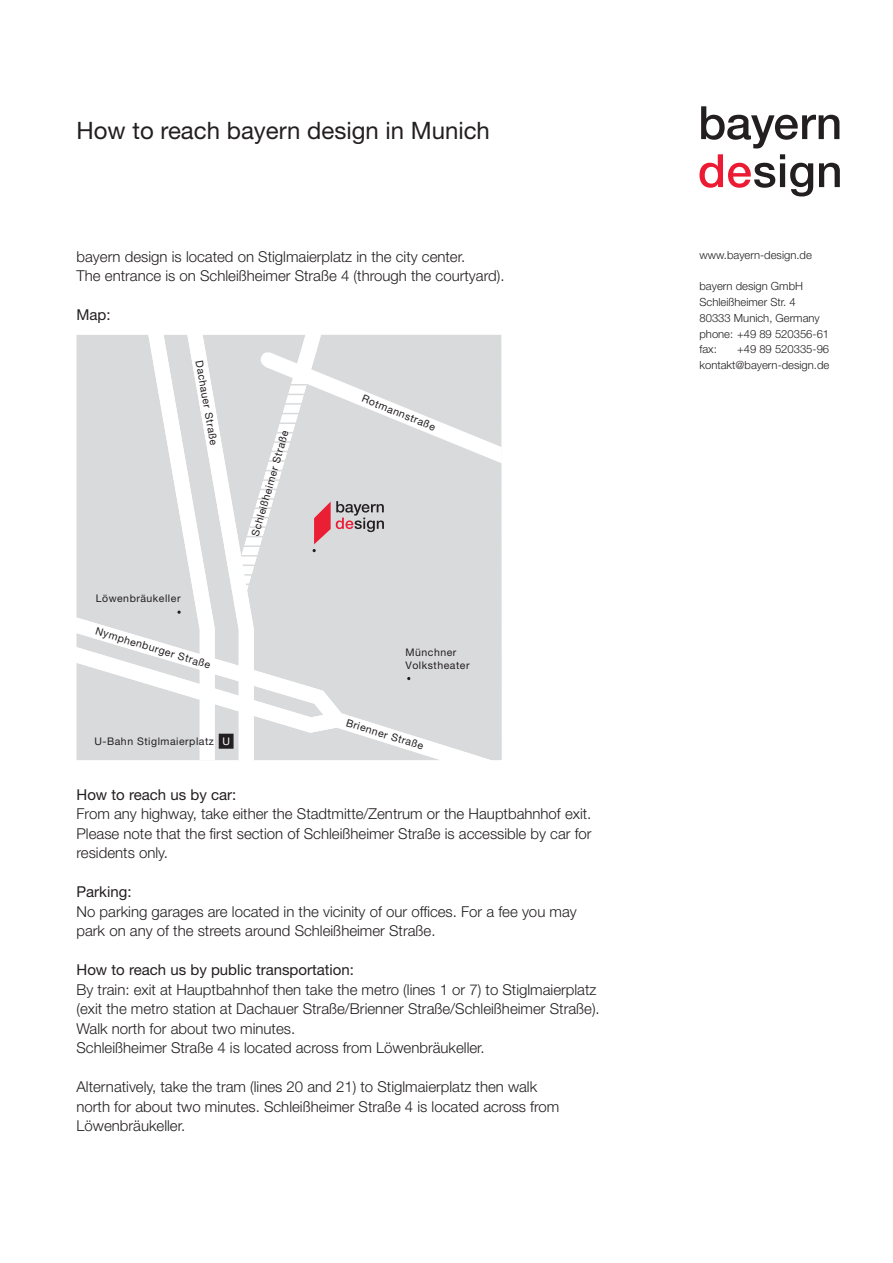
<style>
.page{position:relative;width:893px;height:1263px;background:#fff}
.page>*{position:absolute;margin:0;border:0;box-sizing:border-box;transform-origin:0 0}
.t1{font:24px "Helvetica Neue LT Std";color:#231f20}
.t2{font:300 15px/19.5px "Helvetica Neue LT Std";color:#231f20}
.t3{font:15px "Helvetica Neue LT Std";color:#231f20}
.t4{font:300 11.25px/15.8px "Helvetica Neue LT Std";color:#231f20}
.t5{font:10.5px/12.6px "Helvetica Neue LT Std";letter-spacing:.05em;color:#231f20}
.t6{font:10.5px "Helvetica Neue LT Std";color:#fff}
</style>
<div class="page">
<svg style="left:699px;top:106px;width:141px;height:90px"></svg>
<svg style="left:77px;top:335px;width:425px;height:425px"></svg>
<h1 class="t1" style="left:77px;top:117px;width:415px">How to reach bayern design in Munich</h1>
<p class="t2" style="left:77px;top:246px;width:429px">bayern design is located on Stiglmaierplatz in the city center.<br>The entrance is on Schleißheimer Straße 4 (through the courtyard).</p>
<p class="t3" style="left:77px;top:306px;width:36px">Map:</p>
<p class="t5" style="left:206px;top:359px;width:88px;rotate:80deg">Dachauer Straße</p>
<p class="t5" style="left:96px;top:592px;width:86px">Löwenbräukeller</p>
<p class="t5" style="left:98px;top:624px;width:121px;rotate:17deg">Nymphenburger Straße</p>
<p class="t5" style="left:249px;top:534px;width:111px;rotate:-74deg">Schleißheimer Straße</p>
<p class="t5" style="left:94px;top:734px;width:121px">U-Bahn Stiglmaierplatz</p>
<p class="t6" style="left:222px;top:735px;width:9px">U</p>
<p class="t5" style="left:365px;top:392px;width:80px;rotate:22deg">Rotmannstraße</p>
<p class="t5" style="left:405px;top:646px;width:66px">Münchner<br>Volkstheater</p>
<p class="t5" style="left:348px;top:716px;width:82px;rotate:17deg">Brienner Straße</p>
<p class="t3" style="left:77px;top:785px;width:161px">How to reach us by car:</p>
<p class="t2" style="left:77px;top:804px;width:517px;text-align:justify">From any highway, take either the Stadtmitte/Zentrum or the Hauptbahnhof exit.<br>Please note that the first section of Schleißheimer Straße is accessible by car for residents only.</p>
<p class="t3" style="left:77px;top:883px;width:57px">Parking:</p>
<p class="t2" style="left:77px;top:901px;width:502px">No parking garages are located in the vicinity of our offices. For a fee you may park on any of the streets around Schleißheimer Straße.</p>
<p class="t3" style="left:77px;top:961px;width:279px">How to reach us by public transportation:</p>
<p class="t2" style="left:77px;top:979px;width:525px">By train: exit at Hauptbahnhof then take the metro (lines 1 or 7) to Stiglmaierplatz (exit the metro station at Dachauer Straße/Brienner Straße/Schleißheimer Straße).<br>Walk north for about two minutes.<br>Schleißheimer Straße 4 is located across from Löwenbräukeller.</p>
<p class="t2" style="left:77px;top:1077px;width:484px">Alternatively, take the tram (lines 20 and 21) to Stiglmaierplatz then walk north for about two minutes. Schleißheimer Straße 4 is located across from<br>Löwenbräukeller.</p>
<p class="t4" style="left:699px;top:247px;width:114px">www.bayern-design.de</p>
<p class="t4" style="left:699px;top:278px;width:131px">bayern design GmbH<br>Schleißheimer Str. 4<br>80333 Munich, Germany phone: +49 89 520356-61 fax:</p>
<p class="t4" style="left:699px;top:341px;width:131px;text-align:right">+49 89 520335-96 kontakt@bayern-design.de</p>
</div>
